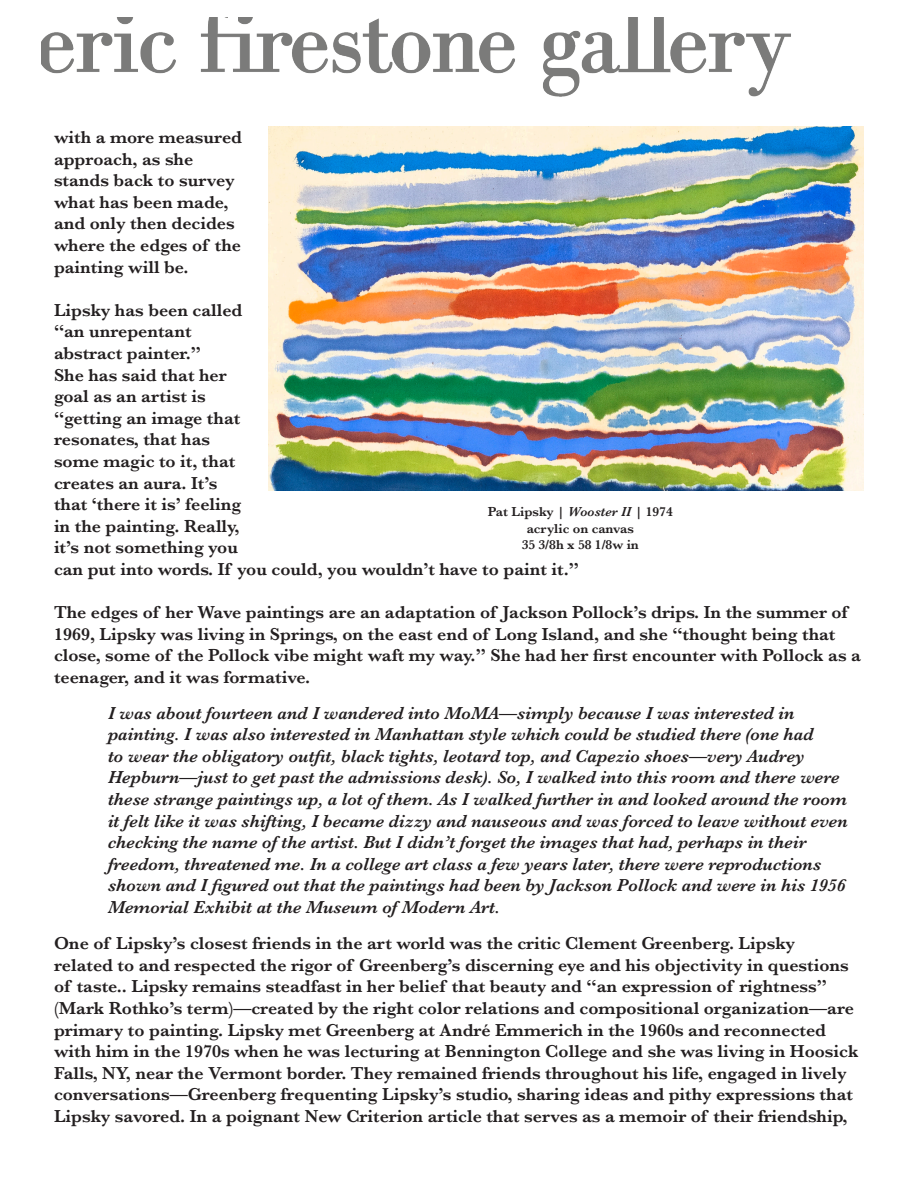
<style>
.page{position:relative;width:918px;height:1188px;background:#fff}
.page>*{position:absolute;margin:0;border:0;box-sizing:border-box;transform-origin:0 0}
.t1{font:600 18px/21.6px "Baskerville";color:#231f20}
.t2{font:italic 600 18px/21.6px "Baskerville";color:#231f20}
.t3{font:600 13.5px "Baskerville";color:#231f20}
.s1{font-style:italic}
</style>
<div class="page">
<img style="left:42px;top:17px;width:749px;height:80px">
<div style="left:228px;top:10px;width:10px;height:16px;background:#fff"></div>
<img style="left:269px;top:127px;width:595px;height:363px">
<p class="t1" style="left:54px;top:126px;width:190px">with a more measured approach, as she stands back to survey what has been made, and only then decides where the edges of the painting will be.</p>
<p class="t1" style="left:54px;top:299px;width:190px">Lipsky has been called “an unrepentant abstract painter.”<br>She has said that her goal as an artist is “getting an image that resonates, that has some magic to it, that creates an aura. It’s that ‘there it is’ feeling in the painting. Really, it’s not something you</p>
<p class="t3" style="left:488px;top:502px;width:186px">Pat Lipsky | <span class="s1">Wooster II |</span> 1974</p>
<p class="t3" style="left:527px;top:519px;width:109px">acrylic on canvas</p>
<p class="t3" style="left:522px;top:535px;width:119px">35 3/8h x 58 1/8w in</p>
<p class="t1" style="left:54px;top:558px;width:526px">can put into words. If you could, you wouldn’t have to paint it.”</p>
<p class="t1" style="left:54px;top:601px;width:808px">The edges of her Wave paintings are an adaptation of Jackson Pollock’s drips. In the summer of 1969, Lipsky was living in Springs, on the east end of Long Island, and she “thought being that close, some of the Pollock vibe might waft my way.” She had her first encounter with Pollock as a teenager, and it was formative.</p>
<p class="t2" style="left:108px;top:702px;width:741px">I was about fourteen and I wandered into MoMA—simply because I was interested in painting. I was also interested in Manhattan style which could be studied there (one had<br>to wear the obligatory outfit, black tights, leotard top, and Capezio shoes—very Audrey Hepburn—just to get past the admissions desk). So, I walked into this room and there were these strange paintings up, a lot of them. As I walked further in and looked around the room it felt like it was shifting, I became dizzy and nauseous and was forced to leave without even checking the name of the artist. But I didn’t forget the images that had, perhaps in their freedom, threatened me. In a college art class a few years later, there were reproductions shown and I figured out that the paintings had been by Jackson Pollock and were in his 1956<br>Memorial Exhibit at the Museum of Modern Art.</p>
<p class="t1" style="left:54px;top:932px;width:806px">One of Lipsky’s closest friends in the art world was the critic Clement Greenberg. Lipsky related to and respected the rigor of Greenberg’s discerning eye and his objectivity in questions of taste.. Lipsky remains steadfast in her belief that beauty and “an expression of rightness” (Mark Rothko’s term)—created by the right color relations and compositional organization—are primary to painting. Lipsky met Greenberg at André Emmerich in the 1960s and reconnected with him in the 1970s when he was lecturing at Bennington College and she was living in Hoosick Falls, NY, near the Vermont border. They remained friends throughout his life, engaged in lively conversations—Greenberg frequenting Lipsky’s studio, sharing ideas and pithy expressions that Lipsky savored. In a poignant New Criterion article that serves as a memoir of their friendship,</p>
</div>
